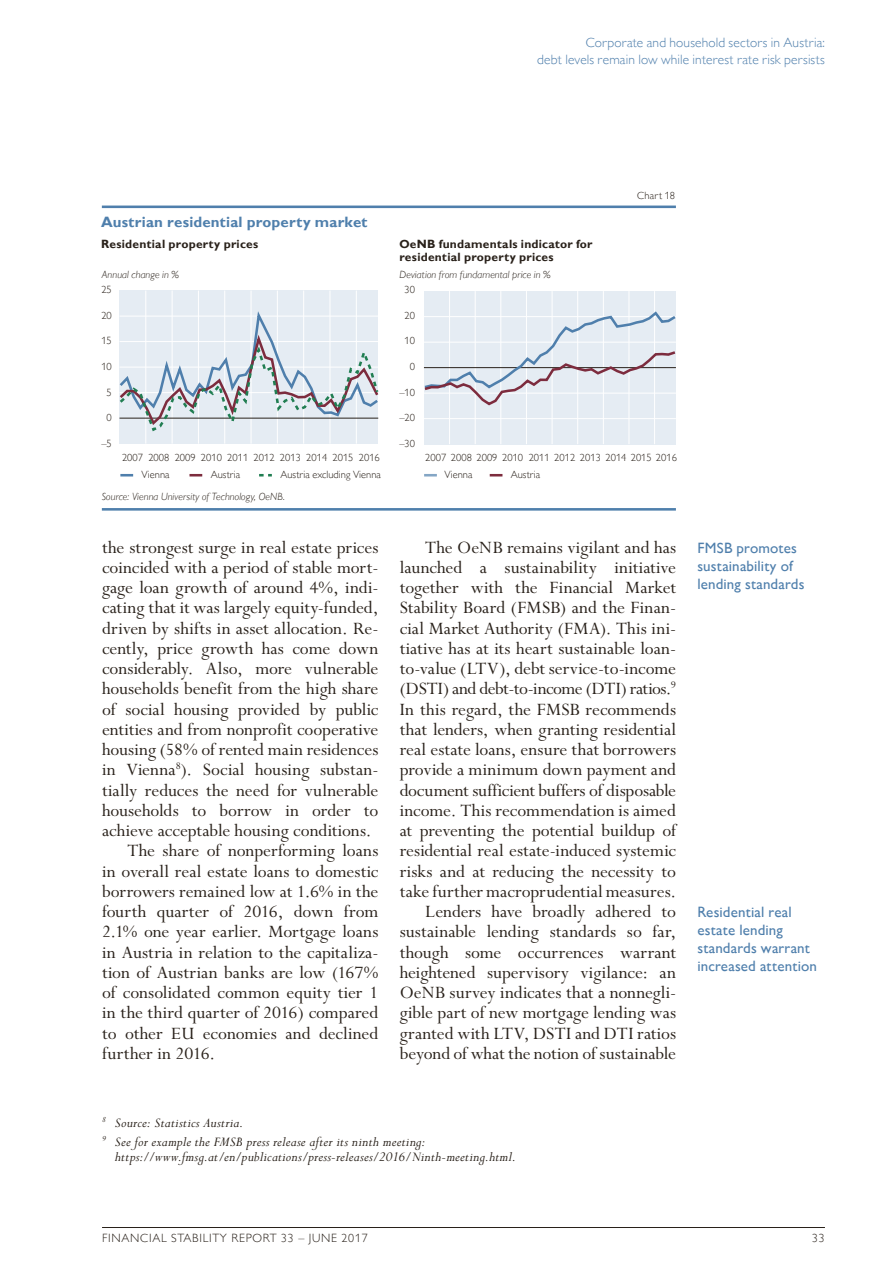
<style>
.page{position:relative;width:893px;height:1263px;background:#fff}
.page>*{position:absolute;margin:0;border:0;box-sizing:border-box;transform-origin:0 0}
.t1{font:19.5px/20.2px "Perpetua Std";color:#29211a;text-align:right}
.t2{font:italic 15px/19.2px "Perpetua Std";letter-spacing:.015em;color:#29211a}
.t3{font:500 15px/18px "Gill Sans MT Pro";letter-spacing:.01em;color:#4f7fac}
.t4{font:700 15px "Gill Sans MT Pro";letter-spacing:.01em;color:#4f7fac}
.t5{font:300 13.5px/16.5px "Gill Sans MT Pro";letter-spacing:.01em;color:#4f7fac;text-align:right}
.t6{font:700 12px/12.8px "Gill Sans MT Pro";letter-spacing:.02em;color:#29211a}
.t7{font:300 12px "Gill Sans MT Pro";letter-spacing:.06em;color:#29211a}
.t8{font:300 10.5px "Gill Sans MT Pro";color:#29211a}
.t9{font:italic 300 10.5px "Gill Sans MT Pro";letter-spacing:.01em;color:#29211a}
</style>
<div class="page">
<hr style="left:102px;top:1227px;width:723px;height:1px;background:#29211a">
<hr style="left:102px;top:206px;width:574px;height:2px;background:#4f7fac">
<hr style="left:102px;top:508px;width:574px;height:3px;background:#4f7fac">
<svg style="left:120px;top:474px;width:13px;height:2px"></svg>
<svg style="left:490px;top:474px;width:12px;height:2px"></svg>
<svg style="left:189px;top:474px;width:13px;height:2px"></svg>
<svg style="left:259px;top:474px;width:13px;height:2px"></svg>
<svg style="left:424px;top:474px;width:13px;height:2px"></svg>
<div style="left:120px;top:291px;width:258px;height:153px;background:#e5ecf3"></div>
<hr style="left:145px;top:291px;width:1px;height:153px;background:#fff">
<hr style="left:172px;top:291px;width:1px;height:153px;background:#fff">
<hr style="left:198px;top:291px;width:1px;height:153px;background:#fff">
<hr style="left:224px;top:291px;width:1px;height:153px;background:#fff">
<hr style="left:251px;top:291px;width:1px;height:153px;background:#fff">
<hr style="left:277px;top:291px;width:1px;height:153px;background:#fff">
<hr style="left:303px;top:291px;width:1px;height:153px;background:#fff">
<hr style="left:330px;top:291px;width:1px;height:153px;background:#fff">
<hr style="left:356px;top:291px;width:1px;height:153px;background:#fff">
<svg style="left:119px;top:307px;width:260px;height:126px"></svg>
<div style="left:424px;top:291px;width:252px;height:153px;background:#e5ecf3"></div>
<hr style="left:424px;top:418px;width:252px;height:1px;background:#fff">
<hr style="left:449px;top:291px;width:1px;height:153px;background:#fff">
<hr style="left:475px;top:291px;width:1px;height:153px;background:#fff">
<hr style="left:500px;top:291px;width:1px;height:153px;background:#fff">
<hr style="left:526px;top:291px;width:1px;height:153px;background:#fff">
<hr style="left:552px;top:291px;width:1px;height:153px;background:#fff">
<hr style="left:577px;top:291px;width:1px;height:153px;background:#fff">
<hr style="left:603px;top:291px;width:1px;height:153px;background:#fff">
<hr style="left:628px;top:291px;width:1px;height:153px;background:#fff">
<hr style="left:654px;top:291px;width:1px;height:153px;background:#fff">
<svg style="left:423px;top:310px;width:253px;height:97px"></svg>
<p class="t5" style="left:537px;top:34px;width:289px">Corporate and household sectors in Austria:<br>debt levels remain low while interest rate risk persists</p>
<p class="t4" style="left:101px;top:213px;width:268px">Austrian residential property market</p>
<p class="t6" style="left:101px;top:237px;width:159px">Residential property prices</p>
<p class="t6" style="left:399px;top:238px;width:195px">OeNB fundamentals indicator for residential property prices</p>
<p class="t9" style="left:102px;top:268px;width:78px">Annual change in %</p>
<p class="t8" style="left:101px;top:284px;width:12px">25</p>
<p class="t8" style="left:101px;top:309px;width:12px">20</p>
<p class="t8" style="left:101px;top:335px;width:12px">15</p>
<p class="t8" style="left:101px;top:360px;width:12px">10</p>
<p class="t8" style="left:107px;top:386px;width:7px">5</p>
<p class="t8" style="left:107px;top:411px;width:7px">0</p>
<p class="t8" style="left:101px;top:437px;width:12px">–5</p>
<p class="t9" style="left:400px;top:268px;width:152px">Deviation from fundamental price in %</p>
<p class="t8" style="left:405px;top:284px;width:12px">30</p>
<p class="t8" style="left:405px;top:309px;width:12px">20</p>
<p class="t8" style="left:405px;top:335px;width:12px">10</p>
<p class="t8" style="left:410px;top:360px;width:7px">0</p>
<p class="t8" style="left:399px;top:386px;width:17px">–10</p>
<p class="t8" style="left:399px;top:411px;width:17px">–20</p>
<p class="t8" style="left:399px;top:437px;width:17px">–30</p>
<p class="t8" style="left:637px;top:189px;width:39px">Chart 18</p>
<p class="t8" style="left:122px;top:451px;width:259px">2007 2008 2009 2010 2011 2012 2013 2014 2015 2016</p>
<p class="t8" style="left:425px;top:451px;width:253px">2007 2008 2009 2010 2011 2012 2013 2014 2015 2016</p>
<p class="t8" style="left:142px;top:468px;width:29px">Vienna</p>
<p class="t8" style="left:211px;top:468px;width:31px">Austria</p>
<p class="t8" style="left:280px;top:468px;width:102px">Austria excluding Vienna</p>
<p class="t8" style="left:445px;top:468px;width:29px">Vienna</p>
<p class="t8" style="left:511px;top:468px;width:31px">Austria</p>
<p class="t9" style="left:102px;top:490px;width:185px">Source: Vienna University of Technology, OeNB.</p>
<p class="t1" style="left:102px;top:538px;width:278px">the strongest surge in real estate prices</p>
<p class="t1" style="left:102px;top:558px;width:278px">coincided with a period of stable mort-</p>
<p class="t1" style="left:102px;top:578px;width:278px">gage loan growth of around 4%, indi-</p>
<p class="t1" style="left:102px;top:598px;width:278px">cating that it was largely equity-funded,</p>
<p class="t1" style="left:102px;top:619px;width:278px">driven by shifts in asset allocation. Re-</p>
<p class="t1" style="left:102px;top:639px;width:278px">cently, price growth has come down</p>
<p class="t1" style="left:102px;top:659px;width:278px">considerably. Also, more vulnerable</p>
<p class="t1" style="left:102px;top:679px;width:278px">households benefit from the high share</p>
<p class="t1" style="left:102px;top:699px;width:278px">of social housing provided by public</p>
<p class="t1" style="left:102px;top:720px;width:278px">entities and from nonprofit cooperative</p>
<p class="t1" style="left:102px;top:740px;width:278px">housing (58% of rented main residences</p>
<p class="t1" style="left:102px;top:760px;width:278px">in Vienna<sup>8</sup>). Social housing substan-</p>
<p class="t1" style="left:102px;top:781px;width:278px">tially reduces the need for vulnerable</p>
<p class="t1" style="left:102px;top:801px;width:278px">households to borrow in order to</p>
<p class="t1" style="left:102px;top:821px;width:271px">achieve acceptable housing conditions.</p>
<p class="t1" style="left:128px;top:841px;width:252px">The share of nonperforming loans</p>
<p class="t1" style="left:102px;top:862px;width:278px">in overall real estate loans to domestic</p>
<p class="t1" style="left:102px;top:882px;width:278px">borrowers remained low at 1.6% in the</p>
<p class="t1" style="left:102px;top:902px;width:278px">fourth quarter of 2016, down from</p>
<p class="t1" style="left:102px;top:922px;width:278px">2.1% one year earlier. Mortgage loans</p>
<p class="t1" style="left:102px;top:942px;width:278px">in Austria in relation to the capitaliza-</p>
<p class="t1" style="left:102px;top:963px;width:278px">tion of Austrian banks are low (167%</p>
<p class="t1" style="left:102px;top:983px;width:278px">of consolidated common equity tier 1</p>
<p class="t1" style="left:102px;top:1003px;width:278px">in the third quarter of 2016) compared</p>
<p class="t1" style="left:102px;top:1023px;width:278px">to other EU economies and declined</p>
<p class="t1" style="left:102px;top:1044px;width:115px">further in 2016.</p>
<p class="t1" style="left:400px;top:537px;width:278px">The OeNB remains vigilant and has launched a sustainability initiative together with the Financial Market Stability Board (FMSB) and the Finan&shy;cial Market Authority (FMA). This ini&shy;tiative has at its heart sustainable loan&shy;to-value (LTV), debt service-to-income (DSTI) and debt-to-income (DTI) ratios.<sup>9<br></sup>In this regard, the FMSB recommends that lenders, when granting residential real estate loans, ensure that borrowers provide a minimum down payment and document sufficient buffers of disposable income. This recommendation is aimed at preventing the potential buildup of residential real estate-induced systemic risks and at reducing the necessity to take further macroprudential measures.<br>Lenders have broadly adhered to sustainable lending standards so far, though some occurrences warrant heightened supervisory vigilance: an OeNB survey indicates that a nonnegli&shy;gible part of new mortgage lending was granted with LTV, DSTI and DTI ratios beyond of what the notion of sustainable</p>
<p class="t3" style="left:697px;top:538px;width:109px">FMSB promotes sustainability of lending standards</p>
<p class="t3" style="left:697px;top:903px;width:121px">Residential real estate lending standards warrant increased attention</p>
<p class="t2" style="left:102px;top:1113px;width:325px"><sup>8</sup> Source: Statistics Austria.<br><sup>9</sup> See for example the FMSB press release after its ninth meeting:</p>
<p class="t2" style="left:115px;top:1147px;width:403px">https://www.fmsg.at/en/publications/press-releases/2016/Ninth-meeting.html.</p>
<p class="t7" style="left:102px;top:1231px;width:267px">FINANCIAL STABILITY REPORT 33 – JUNE 2017</p>
<p class="t7" style="left:812px;top:1231px;width:14px">33</p>
</div>
